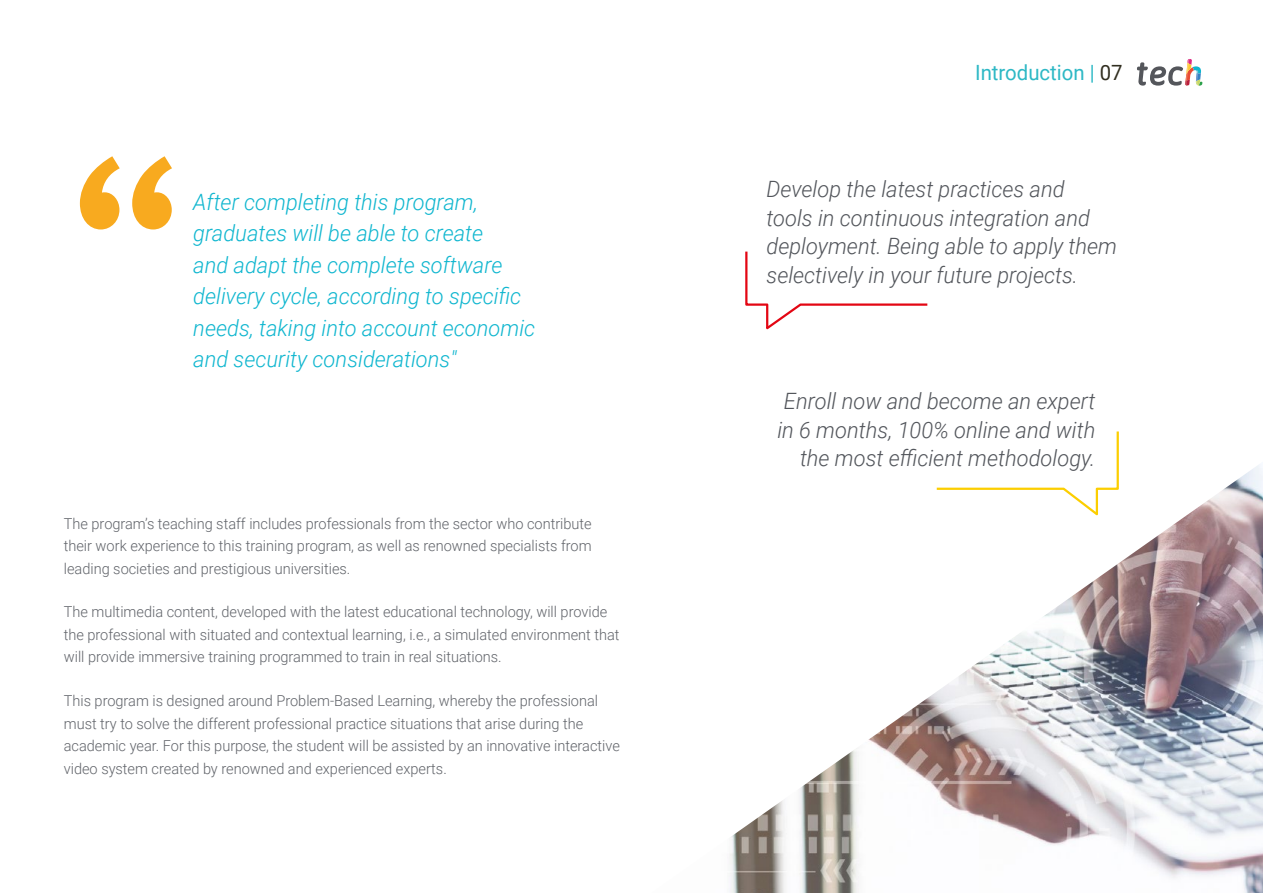
<style>
.page{position:relative;width:1263px;height:893px;background:#fff}
.page>*{position:absolute;margin:0;border:0;box-sizing:border-box;transform-origin:0 0}
.t1{font:italic 300 22.5px/28.5px "Roboto";color:#52555b;text-align:right}
.t2{font:italic 300 22.5px/31.5px "Roboto";color:#0fb6cf}
.t3{font:21px "Roboto";color:#2db8c5}
.t4{font:300 15px/22.5px "Roboto";color:#61646a}
.s1{color:#312e20}
</style>
<div class="page">
<svg style="left:80px;top:156px;width:92px;height:73px"></svg>
<img style="left:730px;top:464px;width:533px;height:429px">
<svg style="left:1137px;top:59px;width:65px;height:27px"></svg>
<svg style="left:934px;top:431px;width:186px;height:88px"></svg>
<svg style="left:745px;top:251px;width:183px;height:79px"></svg>
<h1 class="t2" style="left:193px;top:185px;width:343px">After completing this program, graduates will be able to create<br>and adapt the complete software delivery cycle, according to specific needs, taking into account economic and security considerations"</h1>
<p class="t4" style="left:64px;top:512px;width:529px;text-align:justify">The program’s teaching staff includes professionals from the sector who contribute their work experience to this training program, as well as renowned specialists from leading societies and prestigious universities.</p>
<p class="t4" style="left:64px;top:600px;width:557px">The multimedia content, developed with the latest educational technology, will provide the professional with situated and contextual learning, i.e., a simulated environment that will provide immersive training programmed to train in real situations.</p>
<p class="t4" style="left:64px;top:689px;width:558px">This program is designed around Problem-Based Learning, whereby the professional must try to solve the different professional practice situations that arise during the academic year. For this purpose, the student will be assisted by an innovative interactive video system created by renowned and experienced experts.</p>
<h2 class="t3" style="left:975px;top:57px;width:149px">Introduction | <span class="s1">07</span></h2>
<h1 class="t1" style="left:766px;top:174px;width:352px;text-align:left">Develop the latest practices and<br>tools in continuous integration and deployment. Being able to apply them selectively in your future projects.</h1>
<h1 class="t1" style="left:777px;top:386px;width:319px">Enroll now and become an expert in 6 months, 100% online and with the most efficient methodology.</h1>
</div>
